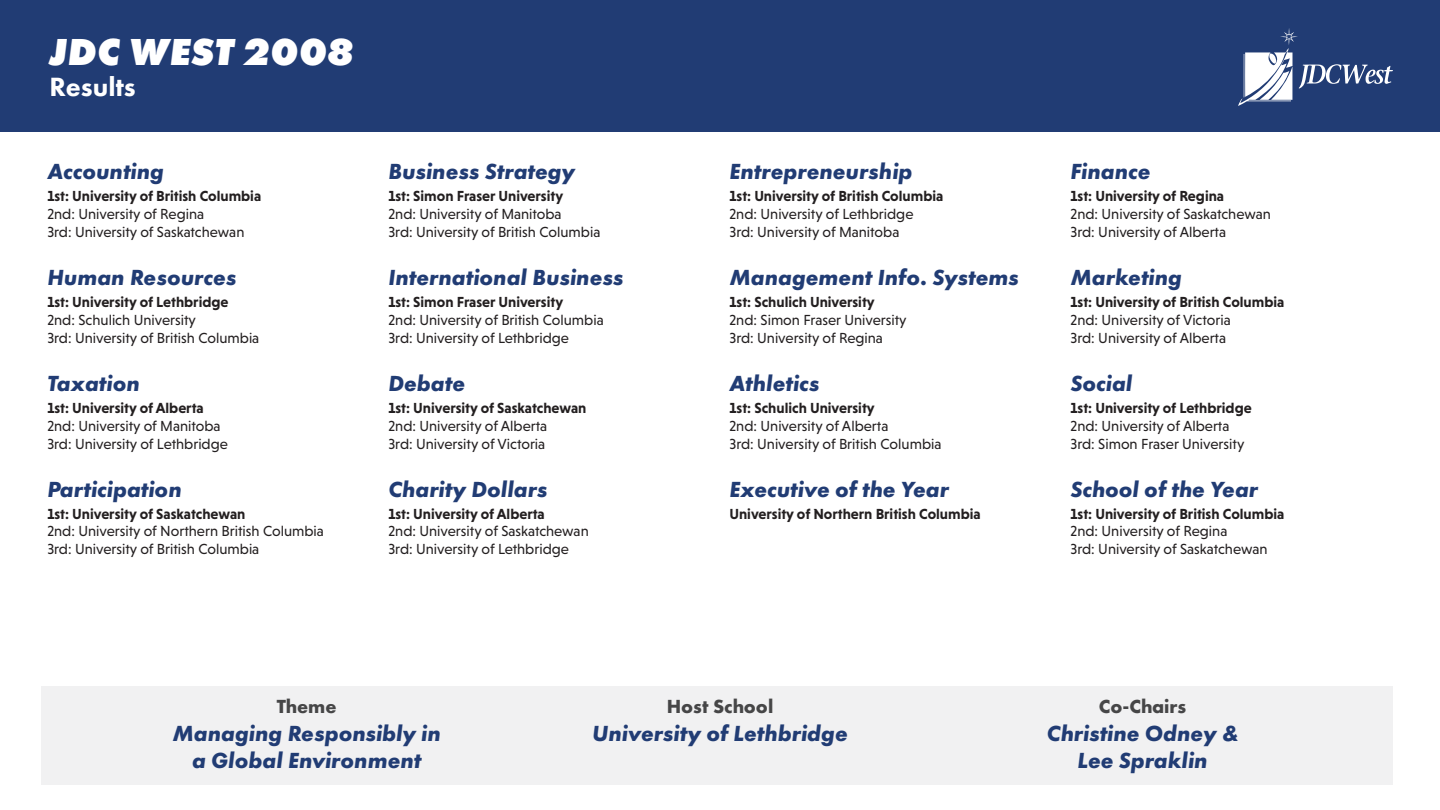
<style>
.page{position:relative;width:1440px;height:810px;background:#fff}
.page>*{position:absolute;margin:0;border:0;box-sizing:border-box;transform-origin:0 0}
.t1{font:italic 800 39px "Futura PT";color:#fff}
.t2{font:800 27.38px "Futura PT";color:#fff}
.t3{font:italic 700 22.73px/27.2px "Futura PT";color:#213c74;text-align:center}
.t4{font:700 19.73px "Futura PT";color:#464647}
.t5{font:14.85px/17.9px "Niveau Grotesk";color:#231f20}
.t6{font:700 14.85px "Niveau Grotesk";color:#231f20}
</style>
<div class="page">
<div style="left:41px;top:686px;width:1352px;height:98px;background:#f1f1f2"></div>
<div style="left:0;top:0;width:1440px;height:132px;background:#213c74"></div>
<svg style="left:1238px;top:28px;width:155px;height:78px"></svg>
<h1 class="t1" style="left:50px;top:27px;width:306px">JDC WEST 2008</h1>
<h2 class="t2" style="left:49px;top:69px;width:88px">Results</h2>
<h3 class="t3" style="left:47px;top:158px;width:118px">Accounting</h3>
<p class="t6" style="left:47px;top:188px;width:215px">1st: University of British Columbia</p>
<p class="t5" style="left:47px;top:205px;width:199px">2nd: University of Regina<br>3rd: University of Saskatchewan</p>
<h3 class="t3" style="left:47px;top:264px;width:191px">Human Resources</h3>
<p class="t6" style="left:47px;top:294px;width:183px">1st: University of Lethbridge</p>
<p class="t5" style="left:47px;top:311px;width:214px">2nd: Schulich University<br>3rd: University of British Columbia</p>
<h3 class="t3" style="left:47px;top:370px;width:94px">Taxation</h3>
<p class="t6" style="left:47px;top:399px;width:158px">1st: University of Alberta</p>
<p class="t5" style="left:47px;top:417px;width:182px">2nd: University of Manitoba<br>3rd: University of Lethbridge</p>
<h3 class="t3" style="left:47px;top:475px;width:136px">Participation</h3>
<p class="t6" style="left:47px;top:505px;width:200px">1st: University of Saskatchewan</p>
<p class="t5" style="left:47px;top:522px;width:278px">2nd: University of Northern British Columbia<br>3rd: University of British Columbia</p>
<h3 class="t3" style="left:388px;top:158px;width:188px">Business Strategy</h3>
<p class="t6" style="left:388px;top:188px;width:176px">1st: Simon Fraser University</p>
<p class="t5" style="left:388px;top:205px;width:214px">2nd: University of Manitoba<br>3rd: University of British Columbia</p>
<h3 class="t3" style="left:388px;top:264px;width:237px">International Business</h3>
<p class="t6" style="left:388px;top:294px;width:176px">1st: Simon Fraser University</p>
<p class="t5" style="left:388px;top:311px;width:217px">2nd: University of British Columbia<br>3rd: University of Lethbridge</p>
<h3 class="t3" style="left:388px;top:370px;width:78px">Debate</h3>
<p class="t6" style="left:388px;top:399px;width:200px">1st: University of Saskatchewan</p>
<p class="t5" style="left:388px;top:417px;width:160px">2nd: University of Alberta<br>3rd: University of Victoria</p>
<h3 class="t3" style="left:388px;top:475px;width:161px">Charity Dollars</h3>
<p class="t6" style="left:388px;top:505px;width:158px">1st: University of Alberta</p>
<p class="t5" style="left:388px;top:522px;width:202px">2nd: University of Saskatchewan<br>3rd: University of Lethbridge</p>
<h3 class="t3" style="left:729px;top:158px;width:184px">Entrepreneurship</h3>
<p class="t6" style="left:729px;top:188px;width:215px">1st: University of British Columbia</p>
<p class="t5" style="left:729px;top:205px;width:185px">2nd: University of Lethbridge<br>3rd: University of Manitoba</p>
<h3 class="t3" style="left:729px;top:264px;width:291px">Management Info. Systems</h3>
<p class="t6" style="left:729px;top:294px;width:147px">1st: Schulich University</p>
<p class="t5" style="left:729px;top:311px;width:179px">2nd: Simon Fraser University<br>3rd: University of Regina</p>
<h3 class="t3" style="left:729px;top:370px;width:92px">Athletics</h3>
<p class="t6" style="left:729px;top:399px;width:147px">1st: Schulich University</p>
<p class="t5" style="left:729px;top:417px;width:214px">2nd: University of Alberta<br>3rd: University of British Columbia</p>
<h3 class="t3" style="left:729px;top:475px;width:221px">Executive of the Year</h3>
<p class="t6" style="left:729px;top:505px;width:253px">University of Northern British Columbia</p>
<h3 class="t3" style="left:1071px;top:158px;width:82px">Finance</h3>
<p class="t6" style="left:1071px;top:188px;width:155px">1st: University of Regina</p>
<p class="t5" style="left:1071px;top:205px;width:202px">2nd: University of Saskatchewan<br>3rd: University of Alberta</p>
<h3 class="t3" style="left:1071px;top:264px;width:113px">Marketing</h3>
<p class="t6" style="left:1071px;top:294px;width:215px">1st: University of British Columbia</p>
<p class="t5" style="left:1071px;top:311px;width:162px">2nd: University of Victoria<br>3rd: University of Alberta</p>
<h3 class="t3" style="left:1071px;top:370px;width:63px">Social</h3>
<p class="t6" style="left:1071px;top:399px;width:183px">1st: University of Lethbridge</p>
<p class="t5" style="left:1071px;top:417px;width:175px">2nd: University of Alberta<br>3rd: Simon Fraser University</p>
<h3 class="t3" style="left:1071px;top:475px;width:189px">School of the Year</h3>
<p class="t6" style="left:1071px;top:505px;width:215px">1st: University of British Columbia</p>
<p class="t5" style="left:1071px;top:522px;width:199px">2nd: University of Regina<br>3rd: University of Saskatchewan</p>
<h3 class="t4" style="left:277px;top:694px;width:61px">Theme</h3>
<h3 class="t4" style="left:667px;top:694px;width:108px">Host School</h3>
<h3 class="t4" style="left:1099px;top:694px;width:89px">Co-Chairs</h3>
<h3 class="t3" style="left:173px;top:719px;width:270px">Managing Responsibly in a Global Environment</h3>
<h3 class="t3" style="left:592px;top:719px;width:257px">University of Lethbridge</h3>
<h3 class="t3" style="left:1047px;top:719px;width:193px">Christine Odney &amp;<br>Lee Spraklin</h3>
</div>
